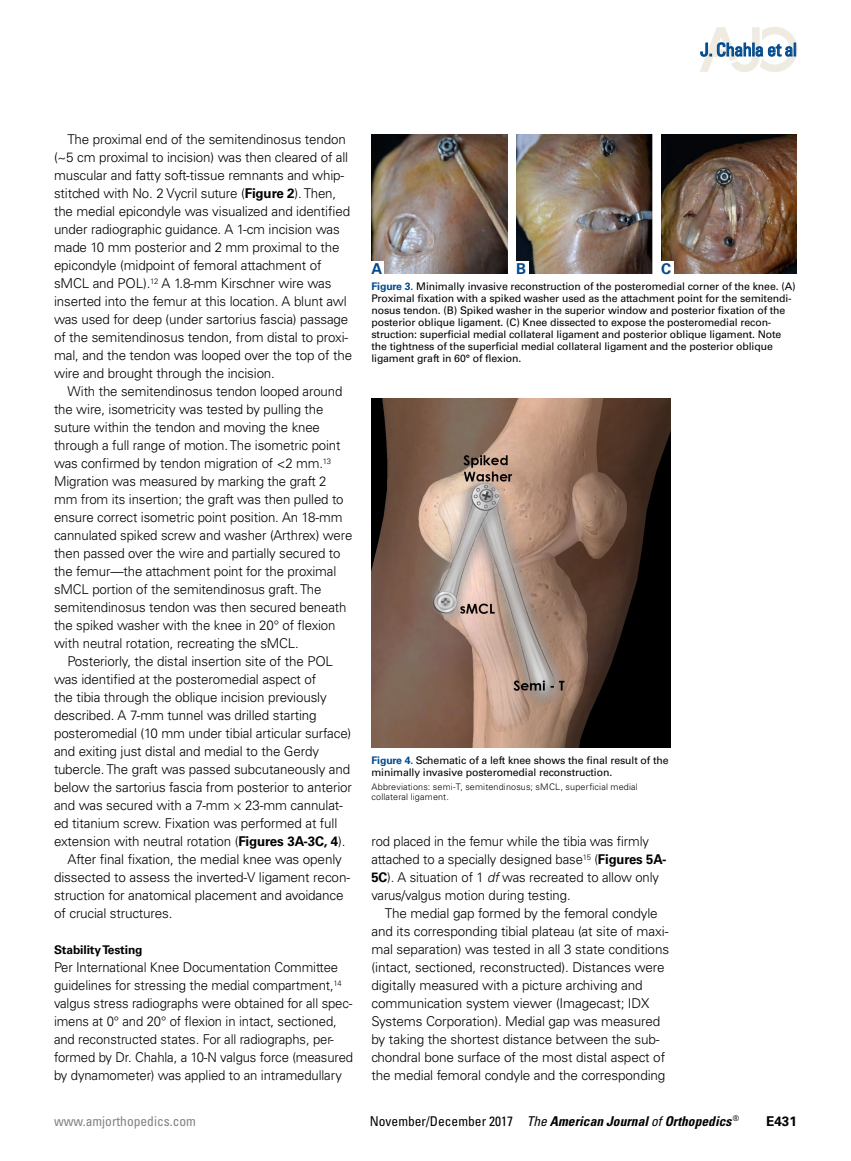
<style>
.page{position:relative;width:851px;height:1161px;background:#fff}
.page>*{position:absolute;margin:0;border:0;box-sizing:border-box;transform-origin:0 0}
.t1{font:condensed 18px "Univers LT Std";letter-spacing:-.025em;color:#004a8f}
.t2{font:700 15px "Univers LT Std";color:#004a8f}
.t3{font:300 13.5px/18px "Univers LT Std";letter-spacing:-.01em;color:#000}
.t4{font:italic 700 condensed 13.5px "Univers LT Std";color:#000}
.t5{font:condensed 13.5px "Univers LT Std";color:#808285}
.t6{font:700 13.5px "Univers LT Std";color:#000}
.t7{font:700 12px "Univers LT Std";letter-spacing:-.01em;color:#000}
.t8{font:10.5px/12px "Univers LT Std";letter-spacing:-.01em;color:#000}
.t9{font:300 9px/10.5px "Univers LT Std";letter-spacing:.015em;color:#000}
.s1{font-weight:700}
.s2{font-weight:700;color:#004a8f}
.s3{font-style:italic}
.s4{font-weight:400;font-style:normal}
.s5{font-weight:400}
</style>
<div class="page">
<svg style="left:700px;top:27px;width:97px;height:45px"></svg>
<img style="left:371px;top:398px;width:299px;height:350px">
<img style="left:371px;top:134px;width:136px;height:140px">
<img style="left:516px;top:134px;width:136px;height:140px">
<img style="left:661px;top:134px;width:135px;height:140px">
<div style="left:371px;top:261px;width:13px;height:13px;background:#fff"></div>
<div style="left:516px;top:261px;width:13px;height:13px;background:#fff"></div>
<div style="left:661px;top:261px;width:13px;height:13px;background:#fff"></div>
<h1 class="t1" style="left:700px;top:38px;width:98px">J. Chahla et al</h1>
<p class="t3" style="left:54px;top:130px;width:299px;text-indent:14px">The proximal end of the semitendinosus tendon (~5 cm proximal to incision) was then cleared of all muscular and fatty soft-tissue remnants and whip&shy;stitched with No. 2 Vycril suture (<span class="s1">Figure 2</span>). Then, the medial epicondyle was visualized and identified under radiographic guidance. A 1-cm incision was made 10 mm posterior and 2 mm proximal to the epicondyle (midpoint of femoral attachment of sMCL and POL).<sup>12</sup> A 1.8-mm Kirschner wire was inserted into the femur at this location. A blunt awl was used for deep (under sartorius fascia) passage of the semitendinosus tendon, from distal to proxi&shy;mal, and the tendon was looped over the top of the wire and brought through the incision.</p>
<p class="t3" style="left:54px;top:382px;width:300px;text-indent:13px">With the semitendinosus tendon looped around the wire, isometricity was tested by pulling the suture within the tendon and moving the knee through a full range of motion. The isometric point was confirmed by tendon migration of &lt;2 mm.<sup>13<br></sup>Migration was measured by marking the graft 2 mm from its insertion; the graft was then pulled to ensure correct isometric point position. An 18-mm cannulated spiked screw and washer (Arthrex) were then passed over the wire and partially secured to the femur—the attachment point for the proximal sMCL portion of the semitendinosus graft. The semitendinosus tendon was then secured beneath the spiked washer with the knee in 20° of flexion with neutral rotation, recreating the sMCL.</p>
<p class="t3" style="left:68px;top:652px;width:267px">Posteriorly, the distal insertion site of the POL</p>
<p class="t3" style="left:54px;top:670px;width:264px">was identified at the posteromedial aspect of</p>
<p class="t3" style="left:54px;top:688px;width:274px">the tibia through the oblique incision previously</p>
<p class="t3" style="left:54px;top:706px;width:264px">described. A 7-mm tunnel was drilled starting</p>
<p class="t3" style="left:54px;top:724px;width:299px">posteromedial (10 mm under tibial articular surface)</p>
<p class="t3" style="left:54px;top:742px;width:266px">and exiting just distal and medial to the Gerdy</p>
<p class="t3" style="left:54px;top:760px;width:297px">tubercle. The graft was passed subcutaneously and</p>
<p class="t3" style="left:54px;top:778px;width:299px">below the sartorius fascia from posterior to anterior</p>
<p class="t3" style="left:54px;top:796px;width:290px">and was secured with a 7-mm × 23-mm cannulat-</p>
<p class="t3" style="left:54px;top:814px;width:285px">ed titanium screw. Fixation was performed at full</p>
<p class="t3" style="left:54px;top:832px;width:293px">extension with neutral rotation (<span class="s1">Figures 3A-3C, 4</span>).</p>
<p class="t3" style="left:68px;top:850px;width:276px">After final fixation, the medial knee was openly</p>
<p class="t3" style="left:54px;top:868px;width:297px">dissected to assess the inverted-V ligament recon-</p>
<p class="t3" style="left:54px;top:886px;width:291px">struction for anatomical placement and avoidance</p>
<p class="t3" style="left:54px;top:904px;width:120px">of crucial structures.</p>
<p class="t7" style="left:54px;top:943px;width:90px">Stability Testing</p>
<p class="t3" style="left:54px;top:958px;width:300px">Per International Knee Documentation Committee guidelines for stressing the medial compartment,<sup>14 </sup>valgus stress radiographs were obtained for all spec&shy;imens at 0° and 20° of flexion in intact, sectioned, and reconstructed states. For all radiographs, per&shy;formed by Dr. Chahla, a 10-N valgus force (measured by dynamometer) was applied to an intramedullary</p>
<p class="t2" style="left:371px;top:260px;width:12px">A</p>
<p class="t2" style="left:516px;top:260px;width:12px">B</p>
<p class="t2" style="left:661px;top:260px;width:12px">C</p>
<p class="t8" style="left:371px;top:281px;width:426px"><span class="s2">Figure 3.</span> Minimally invasive reconstruction of the posteromedial corner of the knee. (A)<br>Proximal fixation with a spiked washer used as the attachment point for the semitendi&shy;nosus tendon. (B) Spiked washer in the superior window and posterior fixation of the posterior oblique ligament. (C) Knee dissected to expose the posteromedial recon&shy;struction: superficial medial collateral ligament and posterior oblique ligament. Note the tightness of the superficial medial collateral ligament and the posterior oblique ligament graft in 60° of flexion.</p>
<p class="t8" style="left:371px;top:755px;width:299px"><span class="s2">Figure 4.</span> Schematic of a left knee shows the final result of the minimally invasive posteromedial reconstruction.</p>
<p class="t9" style="left:371px;top:781px;width:268px">Abbreviations: semi-T, semitendinosus; sMCL, superficial medial collateral ligament.</p>
<p class="t3" style="left:371px;top:832px;width:296px">rod placed in the femur while the tibia was firmly attached to a specially designed base<sup>15</sup> (<span class="s1">Figures 5A-5C</span>). A situation of 1 <span class="s3">df</span> was recreated to allow only varus/valgus motion during testing.</p>
<p class="t3" style="left:371px;top:904px;width:299px;text-indent:14px">The medial gap formed by the femoral condyle and its corresponding tibial plateau (at site of maxi&shy;mal separation) was tested in all 3 state conditions (intact, sectioned, reconstructed). Distances were digitally measured with a picture archiving and communication system viewer (Imagecast; IDX Systems Corporation). Medial gap was measured by taking the shortest distance between the sub&shy;chondral bone surface of the most distal aspect of the medial femoral condyle and the corresponding</p>
<p class="t5" style="left:54px;top:1112px;width:143px">www.amjorthopedics.com</p>
<p class="t4" style="left:370px;top:1113px;width:371px"><span class="s4">November/December 2017</span> <span class="s5">The</span> American Journal <span class="s5">of</span> Orthopedics <sup>®</sup></p>
<p class="t6" style="left:766px;top:1113px;width:32px">E431</p>
</div>
